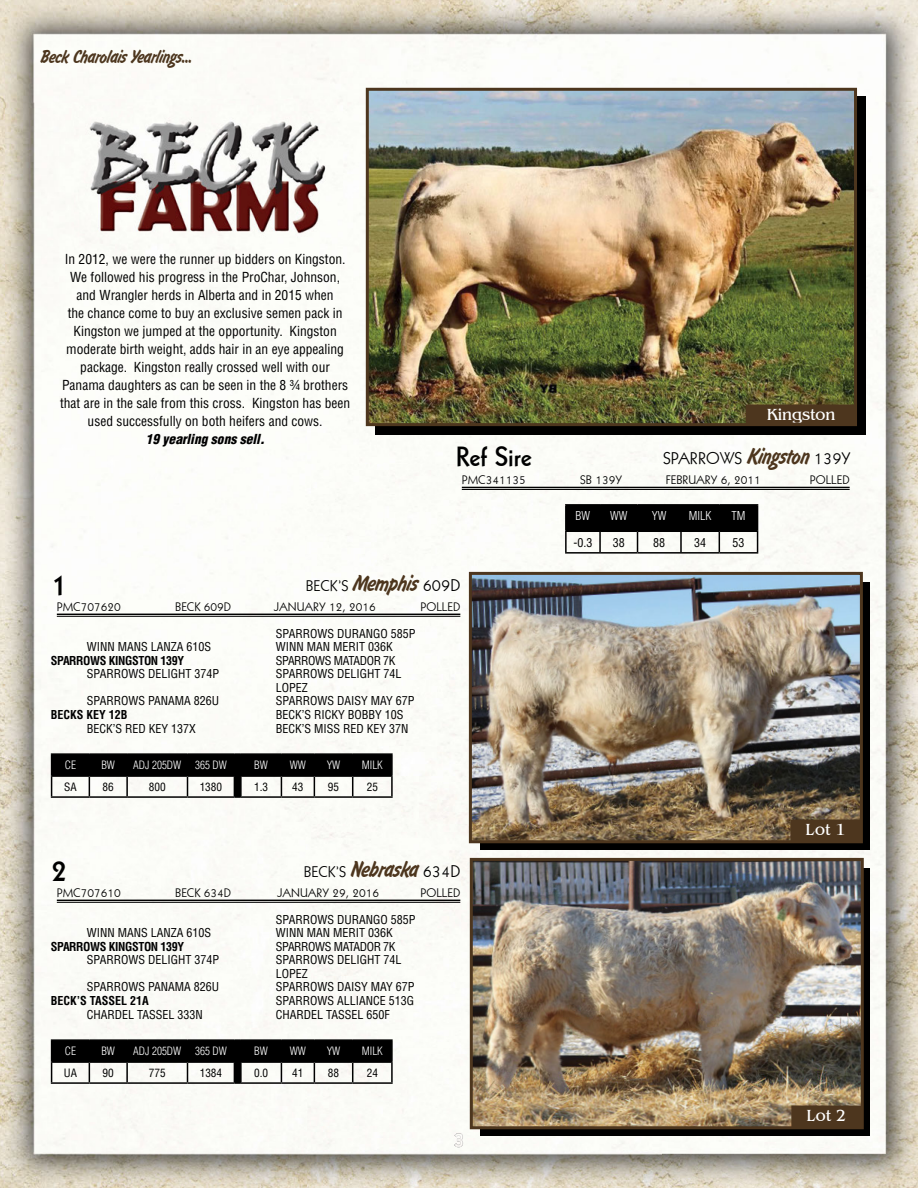
<style>
.page{position:relative;width:918px;height:1188px;background:#fff}
.page>*{position:absolute;margin:0;border:0;box-sizing:border-box;transform-origin:0 0}
.t1{font:30px "Geometric 231 BT Bold C";color:#000}
.t2{font:27px "Geometric 231 BT Bold C";color:#000}
.t3{font:24px "Flash D Ligh";color:#4d361e}
.t4{font:19.5px "Flash D Ligh";color:#4d361e}
.t5{font:16.5px "Benguiat IT Cby BT";color:#fff}
.t6{font:16.5px "Geometric 231 BT Roman C";color:#000}
.t7{font:condensed 13.5px/18px "Helvetica";color:#000;text-align:center}
.t8{font:condensed 12px/13.5px "Helvetica";color:#000}
.t9{font:12px "Geometric 231 BT Roman C";color:#000}
.t10{font:700 condensed 12px "Helvetica";letter-spacing:-.03em;color:#000}
.t11{font:condensed 12px "Helvetica";letter-spacing:-.03em;color:#000}
.t12{font:700 condensed 12px "Helvetica";color:#000}
.t13{font:300 condensed 12px "Helvetica";color:#fff}
.t14{font:300 condensed 11.25px "Helvetica";color:#fff}
.t15{font:condensed 11.25px "Helvetica";color:#000}
.s1{font-weight:900;font-style:italic}
.s2{font-family:"Flash D Ligh";font-size:24px;color:#4d361e}
.s3{font-family:"Geometric 231 BT Roman C";font-size:15px;color:#000}
.s4{font-family:"Geometric 231 BT Roman C";font-size:16.5px;color:#000}
</style>
<div class="page">
<img style="left:0;top:0;width:918px;height:103px">
<img style="left:0;top:103px;width:102px;height:1085px">
<img style="left:306px;top:103px;width:612px;height:1085px">
<img style="left:102px;top:260px;width:204px;height:928px">
<img style="left:454px;top:1133px;width:9px;height:15px">
<img style="left:455px;top:1133px;width:8px;height:14px">
<img style="left:74px;top:100px;width:268px;height:160px">
<hr style="left:462px;top:487px;width:388px;height:1px;background:#000">
<hr style="left:462px;top:489px;width:388px;height:1px;background:#000">
<hr style="left:565px;top:504px;width:35px;height:2px;background:#000">
<hr style="left:565px;top:506px;width:2px;height:25px;background:#000">
<hr style="left:600px;top:504px;width:38px;height:2px;background:#000">
<hr style="left:638px;top:504px;width:43px;height:2px;background:#000">
<hr style="left:681px;top:504px;width:38px;height:2px;background:#000">
<hr style="left:719px;top:504px;width:39px;height:2px;background:#000">
<hr style="left:565px;top:531px;width:35px;height:1px;background:#000">
<hr style="left:565px;top:532px;width:2px;height:20px;background:#000">
<svg style="left:566px;top:505px;width:192px;height:47px"></svg>
<hr style="left:565px;top:552px;width:35px;height:2px;background:#000">
<hr style="left:600px;top:552px;width:38px;height:2px;background:#000">
<hr style="left:638px;top:552px;width:43px;height:2px;background:#000">
<hr style="left:681px;top:552px;width:38px;height:2px;background:#000">
<hr style="left:719px;top:552px;width:39px;height:2px;background:#000">
<div style="left:376px;top:97px;width:490px;height:338px;background:#000"></div>
<img style="left:370px;top:92px;width:483px;height:330px">
<div style="left:366px;top:88px;width:491px;height:338px;border:3px solid #4d361e"></div>
<div style="left:747px;top:405px;width:109px;height:18px;background:#4d361e"></div>
<div style="left:746px;top:405px;width:110px;height:19px;border:2px solid #4d361e"></div>
<div style="left:480px;top:582px;width:389px;height:267px;background:#000"></div>
<img style="left:473px;top:576px;width:386px;height:263px">
<div style="left:469px;top:572px;width:394px;height:271px;border:3px solid #4d361e"></div>
<div style="left:791px;top:820px;width:69px;height:21px;background:#4d361e"></div>
<div style="left:481px;top:868px;width:389px;height:267px;background:#000"></div>
<img style="left:474px;top:862px;width:386px;height:263px">
<div style="left:470px;top:858px;width:394px;height:271px;border:3px solid #4d361e"></div>
<div style="left:792px;top:1106px;width:69px;height:21px;background:#4d361e"></div>
<hr style="left:57px;top:614px;width:403px;height:1px;background:#000">
<hr style="left:57px;top:616px;width:403px;height:1px;background:#000">
<svg style="left:51px;top:753px;width:342px;height:45px"></svg>
<hr style="left:241px;top:796px;width:40px;height:2px;background:#000">
<hr style="left:281px;top:796px;width:33px;height:2px;background:#000">
<hr style="left:314px;top:796px;width:39px;height:2px;background:#000">
<hr style="left:353px;top:796px;width:40px;height:2px;background:#000">
<hr style="left:57px;top:900px;width:403px;height:1px;background:#000">
<hr style="left:57px;top:902px;width:403px;height:1px;background:#000">
<svg style="left:51px;top:1039px;width:342px;height:45px"></svg>
<hr style="left:241px;top:1082px;width:40px;height:2px;background:#000">
<hr style="left:281px;top:1082px;width:33px;height:2px;background:#000">
<hr style="left:314px;top:1082px;width:39px;height:2px;background:#000">
<hr style="left:353px;top:1082px;width:40px;height:2px;background:#000">
<p class="t4" style="left:40px;top:46px;width:154px">Beck Charolais Yearlings...</p>
<p class="t7" style="left:60px;top:250px;width:292px">In 2012, we were the runner up bidders on Kingston.<br>We followed his progress in the ProChar, Johnson, and Wrangler herds in Alberta and in 2015 when<br>the chance come to buy an exclusive semen pack in Kingston we jumped at the opportunity. Kingston moderate birth weight, adds hair in an eye appealing package. Kingston really crossed well with our Panama daughters as can be seen in the 8 ¾ brothers that are in the sale from this cross. Kingston has been used successfully on both heifers and cows.<br><span class="s1">19 yearling sons sell.</span></p>
<p class="t2" style="left:456px;top:438px;width:78px">Ref Sire</p>
<p class="t5" style="left:767px;top:405px;width:70px">Kingston</p>
<p class="t5" style="left:768px;top:405px;width:66px">Ultimate</p>
<p class="t6" style="left:663px;top:447px;width:189px">SPARROWS <span class="s2">Kingston</span> 139Y</p>
<p class="t9" style="left:462px;top:472px;width:65px">PMC341135</p>
<p class="t9" style="left:580px;top:472px;width:43px">SB 139Y</p>
<p class="t9" style="left:666px;top:472px;width:97px">FEBRUARY 6, 2011</p>
<p class="t9" style="left:810px;top:472px;width:41px">POLLED</p>
<p class="t13" style="left:576px;top:509px;width:16px">BW</p>
<p class="t13" style="left:610px;top:509px;width:19px">WW</p>
<p class="t13" style="left:652px;top:509px;width:16px">YW</p>
<p class="t13" style="left:689px;top:509px;width:24px">MILK</p>
<p class="t13" style="left:731px;top:509px;width:15px">TM</p>
<p class="t8" style="left:573px;top:536px;width:20px">-0.3</p>
<p class="t8" style="left:613px;top:536px;width:13px">38</p>
<p class="t8" style="left:653px;top:536px;width:13px">88</p>
<p class="t8" style="left:694px;top:536px;width:13px">34</p>
<p class="t8" style="left:732px;top:536px;width:13px">53</p>
<p class="t1" style="left:51px;top:564px;width:18px">1</p>
<p class="t3" style="left:306px;top:570px;width:156px"><span class="s3">BECK’S</span> Memphis <span class="s4">609D</span></p>
<p class="t9" style="left:57px;top:599px;width:65px">PMC707620</p>
<p class="t9" style="left:175px;top:599px;width:58px">BECK 609D</p>
<p class="t9" style="left:274px;top:599px;width:103px">JANUARY 12, 2016</p>
<p class="t9" style="left:421px;top:599px;width:41px">POLLED</p>
<p class="t8" style="left:276px;top:626px;width:141px">SPARROWS DURANGO 585P</p>
<p class="t8" style="left:87px;top:640px;width:126px">WINN MANS LANZA 610S</p>
<p class="t8" style="left:276px;top:640px;width:119px">WINN MAN MERIT 036K</p>
<p class="t10" style="left:51px;top:653px;width:135px">SPARROWS KINGSTON 139Y</p>
<p class="t11" style="left:276px;top:653px;width:121px">SPARROWS MATADOR 7K</p>
<p class="t8" style="left:87px;top:667px;width:134px">SPARROWS DELIGHT 374P</p>
<p class="t8" style="left:276px;top:667px;width:127px">SPARROWS DELIGHT 74L<br>LOPEZ</p>
<p class="t8" style="left:87px;top:694px;width:134px">SPARROWS PANAMA 826U</p>
<p class="t8" style="left:276px;top:694px;width:140px">SPARROWS DAISY MAY 67P</p>
<p class="t12" style="left:51px;top:707px;width:78px">BECKS KEY 12B</p>
<p class="t8" style="left:276px;top:707px;width:129px">BECK’S RICKY BOBBY 10S</p>
<p class="t8" style="left:87px;top:722px;width:111px">BECK’S RED KEY 137X</p>
<p class="t8" style="left:276px;top:722px;width:134px">BECK’S MISS RED KEY 37N</p>
<p class="t14" style="left:65px;top:758px;width:13px">CE</p>
<p class="t14" style="left:101px;top:758px;width:15px">BW</p>
<p class="t14" style="left:133px;top:758px;width:95px">ADJ 205DW 365 DW</p>
<p class="t14" style="left:254px;top:758px;width:15px">BW</p>
<p class="t14" style="left:290px;top:758px;width:18px">WW</p>
<p class="t14" style="left:327px;top:758px;width:15px">YW</p>
<p class="t14" style="left:362px;top:758px;width:23px">MILK</p>
<p class="t15" style="left:64px;top:780px;width:14px">SA</p>
<p class="t15" style="left:103px;top:780px;width:13px">86</p>
<p class="t15" style="left:149px;top:780px;width:18px">800</p>
<p class="t15" style="left:200px;top:780px;width:24px">1380</p>
<p class="t15" style="left:254px;top:780px;width:16px">1.3</p>
<p class="t15" style="left:292px;top:780px;width:13px">43</p>
<p class="t15" style="left:328px;top:780px;width:13px">95</p>
<p class="t15" style="left:367px;top:780px;width:13px">25</p>
<p class="t1" style="left:51px;top:850px;width:18px">2</p>
<p class="t3" style="left:304px;top:856px;width:158px"><span class="s3">BECK’S</span> Nebraska <span class="s4">634D</span></p>
<p class="t9" style="left:57px;top:885px;width:65px">PMC707610</p>
<p class="t9" style="left:175px;top:885px;width:58px">BECK 634D</p>
<p class="t9" style="left:278px;top:885px;width:103px">JANUARY 29, 2016</p>
<p class="t9" style="left:421px;top:885px;width:41px">POLLED</p>
<p class="t8" style="left:276px;top:912px;width:141px">SPARROWS DURANGO 585P</p>
<p class="t8" style="left:87px;top:926px;width:126px">WINN MANS LANZA 610S</p>
<p class="t8" style="left:276px;top:926px;width:119px">WINN MAN MERIT 036K</p>
<p class="t10" style="left:51px;top:939px;width:135px">SPARROWS KINGSTON 139Y</p>
<p class="t11" style="left:276px;top:939px;width:121px">SPARROWS MATADOR 7K</p>
<p class="t8" style="left:87px;top:953px;width:134px">SPARROWS DELIGHT 374P</p>
<p class="t8" style="left:276px;top:953px;width:127px">SPARROWS DELIGHT 74L<br>LOPEZ</p>
<p class="t8" style="left:87px;top:980px;width:134px">SPARROWS PANAMA 826U</p>
<p class="t8" style="left:276px;top:980px;width:140px">SPARROWS DAISY MAY 67P</p>
<p class="t12" style="left:51px;top:993px;width:100px">BECK’S TASSEL 21A</p>
<p class="t8" style="left:276px;top:993px;width:140px">SPARROWS ALLIANCE 513G</p>
<p class="t8" style="left:87px;top:1008px;width:118px">CHARDEL TASSEL 333N</p>
<p class="t8" style="left:276px;top:1008px;width:116px">CHARDEL TASSEL 650F</p>
<p class="t14" style="left:65px;top:1044px;width:13px">CE</p>
<p class="t14" style="left:101px;top:1044px;width:15px">BW</p>
<p class="t14" style="left:133px;top:1044px;width:95px">ADJ 205DW 365 DW</p>
<p class="t14" style="left:254px;top:1044px;width:15px">BW</p>
<p class="t14" style="left:290px;top:1044px;width:18px">WW</p>
<p class="t14" style="left:327px;top:1044px;width:15px">YW</p>
<p class="t14" style="left:362px;top:1044px;width:23px">MILK</p>
<p class="t15" style="left:64px;top:1066px;width:15px">UA</p>
<p class="t15" style="left:103px;top:1066px;width:13px">90</p>
<p class="t15" style="left:149px;top:1066px;width:18px">775</p>
<p class="t15" style="left:200px;top:1066px;width:24px">1384</p>
<p class="t15" style="left:254px;top:1066px;width:16px">0.0</p>
<p class="t15" style="left:292px;top:1066px;width:13px">41</p>
<p class="t15" style="left:328px;top:1066px;width:13px">88</p>
<p class="t15" style="left:367px;top:1066px;width:13px">24</p>
<p class="t5" style="left:806px;top:820px;width:41px">Lot 1</p>
<p class="t5" style="left:806px;top:1106px;width:41px">Lot 2</p>
</div>
